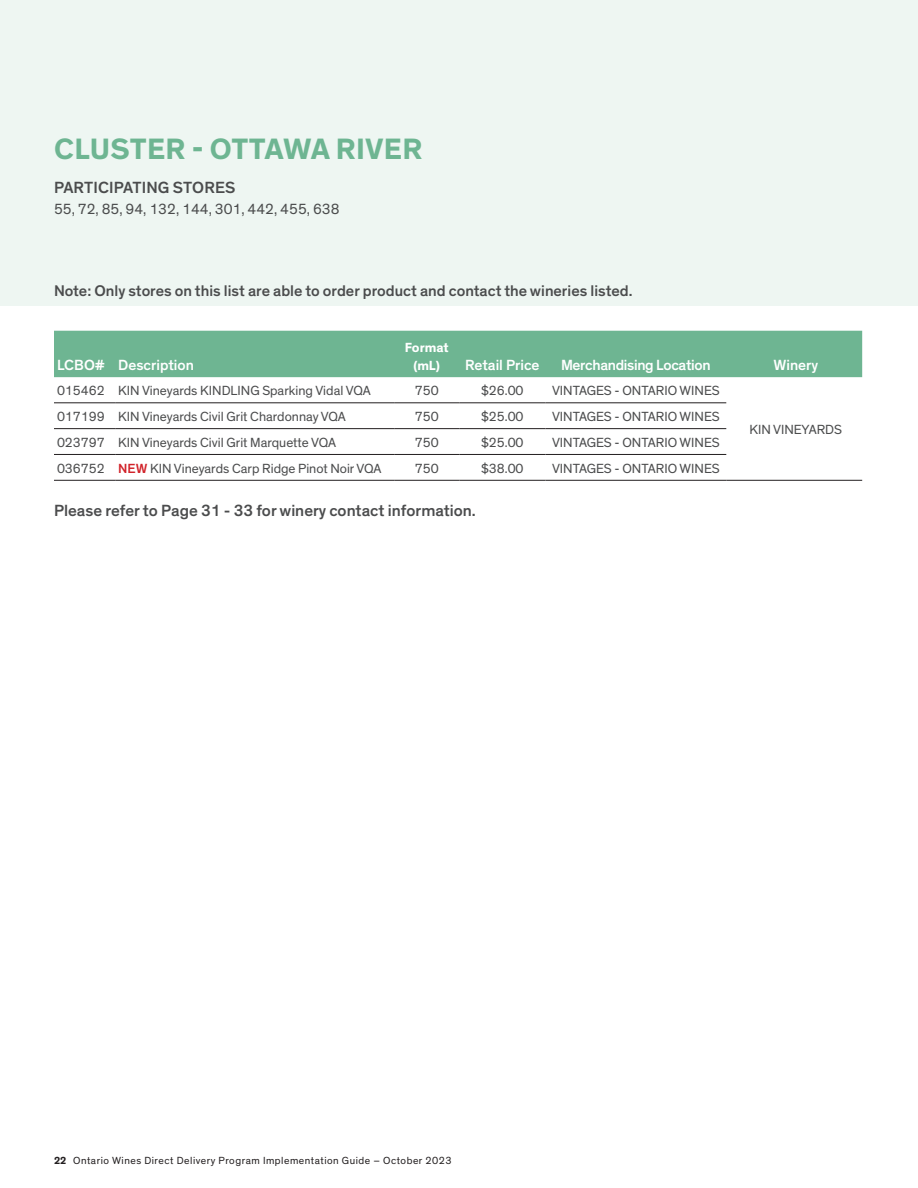
<style>
.page{position:relative;width:918px;height:1188px;background:#fff}
.page>*{position:absolute;margin:0;border:0;box-sizing:border-box;transform-origin:0 0}
.Heading{font:700 30px "Theinhardt";letter-spacing:.01em;color:#6eb592}
.body{font:500 16.5px "Theinhardt";color:#4b4c4d}
.Heading-2{font:500 16.5px "Theinhardt";letter-spacing:.01em;color:#4b4c4d}
.body-2{font:500 15.75px "Theinhardt";color:#4b4c4d}
.Table_head{font:500 15px "Theinhardt";letter-spacing:-.005em;color:#fff}
.Heading-3{font:15px "Theinhardt";color:#4b4c4d}
.table_body{font:13.5px "Theinhardt";color:#4b4c4d}
.Table_head-2{font:700 13.5px/18px "Theinhardt";letter-spacing:-.005em;color:#fff;text-align:center}
.t1{font:10.5px "Theinhardt";letter-spacing:.05em;color:#231f20}
.s1{font-weight:500;color:#d1232a}
.s2{font-weight:700}
</style>
<div class="page">
<div style="left:0;top:0;width:918px;height:306px;background:#eef6f2"></div>
<div style="left:54px;top:331px;width:808px;height:46px;background:#6eb592"></div>
<hr style="left:54px;top:403px;width:61px;height:1px;background:#231f20">
<hr style="left:115px;top:403px;width:279px;height:1px;background:#231f20">
<hr style="left:394px;top:403px;width:65px;height:1px;background:#231f20">
<hr style="left:459px;top:403px;width:86px;height:1px;background:#231f20">
<hr style="left:545px;top:403px;width:181px;height:1px;background:#231f20">
<hr style="left:54px;top:428px;width:61px;height:1px;background:#231f20">
<hr style="left:115px;top:428px;width:279px;height:1px;background:#231f20">
<hr style="left:394px;top:428px;width:65px;height:1px;background:#231f20">
<hr style="left:459px;top:428px;width:86px;height:1px;background:#231f20">
<hr style="left:545px;top:428px;width:181px;height:1px;background:#231f20">
<hr style="left:54px;top:454px;width:61px;height:1px;background:#231f20">
<hr style="left:115px;top:454px;width:279px;height:1px;background:#231f20">
<hr style="left:394px;top:454px;width:65px;height:1px;background:#231f20">
<hr style="left:459px;top:454px;width:86px;height:1px;background:#231f20">
<hr style="left:545px;top:454px;width:181px;height:1px;background:#231f20">
<hr style="left:54px;top:480px;width:61px;height:1px;background:#231f20">
<hr style="left:115px;top:480px;width:279px;height:1px;background:#231f20">
<hr style="left:394px;top:480px;width:65px;height:1px;background:#231f20">
<hr style="left:459px;top:480px;width:86px;height:1px;background:#231f20">
<hr style="left:545px;top:480px;width:181px;height:1px;background:#231f20">
<hr style="left:726px;top:480px;width:136px;height:1px;background:#231f20">
<p class="Heading" style="left:54px;top:130px;width:370px">CLUSTER - OTTAWA RIVER</p>
<p class="Heading-2" style="left:54px;top:178px;width:183px">PARTICIPATING STORES</p>
<p class="Heading-3" style="left:54px;top:200px;width:287px">55, 72, 85, 94, 132, 144, 301, 442, 455, 638</p>
<p class="body-2" style="left:54px;top:281px;width:580px">Note: Only stores on this list are able to order product and contact the wineries listed.</p>
<p class="Table_head" style="left:57px;top:356px;width:50px">LCBO#</p>
<p class="Table_head" style="left:118px;top:356px;width:77px">Description</p>
<p class="Table_head-2" style="left:405px;top:338px;width:46px">Format (mL)</p>
<p class="Table_head" style="left:465px;top:356px;width:76px">Retail Price</p>
<p class="Table_head" style="left:561px;top:356px;width:151px">Merchandising Location</p>
<p class="Table_head" style="left:773px;top:356px;width:46px">Winery</p>
<p class="table_body" style="left:57px;top:383px;width:49px">015462</p>
<p class="table_body" style="left:118px;top:383px;width:254px">KIN Vineyards KINDLING Sparking Vidal VQA</p>
<p class="table_body" style="left:415px;top:383px;width:25px">750</p>
<p class="table_body" style="left:481px;top:383px;width:44px">$26.00</p>
<p class="table_body" style="left:552px;top:383px;width:169px">VINTAGES - ONTARIO WINES</p>
<p class="table_body" style="left:57px;top:409px;width:49px">017199</p>
<p class="table_body" style="left:118px;top:409px;width:229px">KIN Vineyards Civil Grit Chardonnay VQA</p>
<p class="table_body" style="left:415px;top:409px;width:25px">750</p>
<p class="table_body" style="left:481px;top:409px;width:44px">$25.00</p>
<p class="table_body" style="left:552px;top:409px;width:169px">VINTAGES - ONTARIO WINES</p>
<p class="table_body" style="left:57px;top:435px;width:49px">023797</p>
<p class="table_body" style="left:118px;top:435px;width:219px">KIN Vineyards Civil Grit Marquette VQA</p>
<p class="table_body" style="left:415px;top:435px;width:25px">750</p>
<p class="table_body" style="left:481px;top:435px;width:44px">$25.00</p>
<p class="table_body" style="left:552px;top:435px;width:169px">VINTAGES - ONTARIO WINES</p>
<p class="table_body" style="left:57px;top:460px;width:49px">036752</p>
<p class="table_body" style="left:118px;top:460px;width:265px"><span class="s1">NEW</span> KIN Vineyards Carp Ridge Pinot Noir VQA</p>
<p class="table_body" style="left:415px;top:460px;width:25px">750</p>
<p class="table_body" style="left:481px;top:460px;width:44px">$38.00</p>
<p class="table_body" style="left:552px;top:460px;width:169px">VINTAGES - ONTARIO WINES</p>
<p class="body" style="left:54px;top:501px;width:423px">Please refer to Page 31 - 33 for winery contact information.</p>
<p class="table_body" style="left:749px;top:422px;width:94px">KIN VINEYARDS</p>
<p class="t1" style="left:54px;top:1154px;width:399px"><span class="s2">22</span> Ontario Wines Direct Delivery Program Implementation Guide – October 2023</p>
</div>
